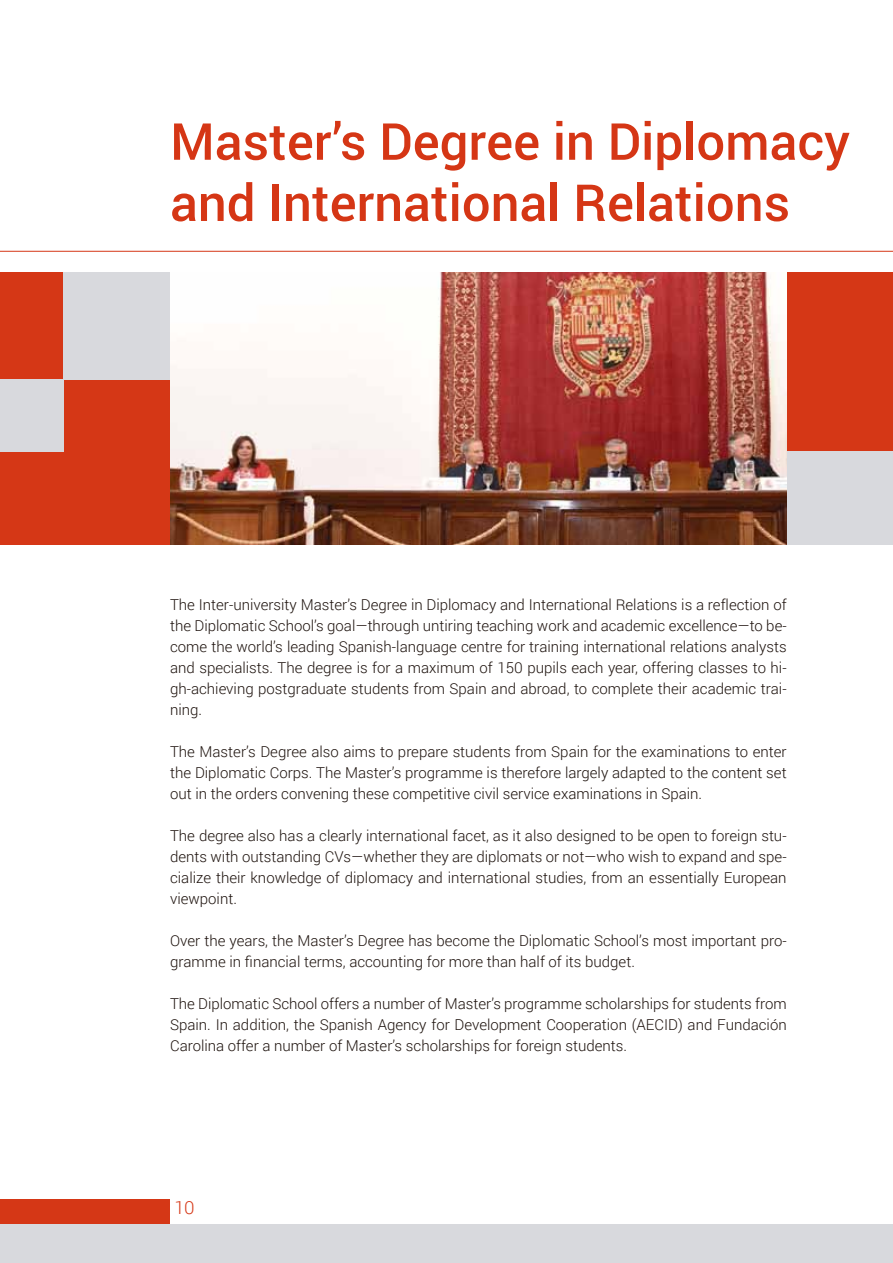
<style>
.page{position:relative;width:893px;height:1263px;background:#fff}
.page>*{position:absolute;margin:0;border:0;box-sizing:border-box;transform-origin:0 0}
.t1{font:500 51px/61.2px "Roboto";color:#d53615}
.t2{font:300 18px "Roboto";color:#d53615}
.t3{font:300 15px/21px "Roboto";color:#1d120d;text-align:justify}
</style>
<div class="page">
<div style="left:0;top:1199px;width:170px;height:64px;background:#d53716"></div>
<div style="left:0;top:1225px;width:893px;height:38px;background:#d8d9dd"></div>
<hr style="left:0;top:251px;width:893px;height:1px;background:#d53716">
<div style="left:0;top:272px;width:893px;height:272px;background:#d53716"></div>
<div style="left:0;top:379px;width:64px;height:72px;background:#d8d9dd"></div>
<div style="left:764px;top:451px;width:129px;height:93px;background:#d8d9dd"></div>
<div style="left:64px;top:272px;width:106px;height:107px;background:#d8d9dd"></div>
<img style="left:170px;top:272px;width:617px;height:272px">
<h1 class="t1" style="left:170px;top:109px;width:681px">Master’s Degree in Diplomacy and International Relations</h1>
<p class="t3" style="left:170px;top:594px;width:618px">The Inter-university Master’s Degree in Diplomacy and International Relations is a reflection of the Diplomatic School’s goal—through untiring teaching work and academic excellence—to be&shy;come the world’s leading Spanish-language centre for training international relations analysts and specialists. The degree is for a maximum of 150 pupils each year, offering classes to hi&shy;gh-achieving postgraduate students from Spain and abroad, to complete their academic trai&shy;ning.</p>
<p class="t3" style="left:170px;top:741px;width:618px">The Master’s Degree also aims to prepare students from Spain for the examinations to enter the Diplomatic Corps. The Master’s programme is therefore largely adapted to the content set out in the orders convening these competitive civil service examinations in Spain.</p>
<p class="t3" style="left:170px;top:825px;width:618px">The degree also has a clearly international facet, as it also designed to be open to foreign stu&shy;dents with outstanding CVs—whether they are diplomats or not—who wish to expand and spe&shy;cialize their knowledge of diplomacy and international studies, from an essentially European viewpoint.</p>
<p class="t3" style="left:170px;top:930px;width:618px">Over the years, the Master’s Degree has become the Diplomatic School’s most important pro&shy;gramme in financial terms, accounting for more than half of its budget.</p>
<p class="t3" style="left:170px;top:993px;width:618px">The Diplomatic School offers a number of Master’s programme scholarships for students from Spain. In addition, the Spanish Agency for Development Cooperation (AECID) and Fundación Carolina offer a number of Master’s scholarships for foreign students.</p>
<p class="t2" style="left:174px;top:1195px;width:22px">10</p>
</div>
